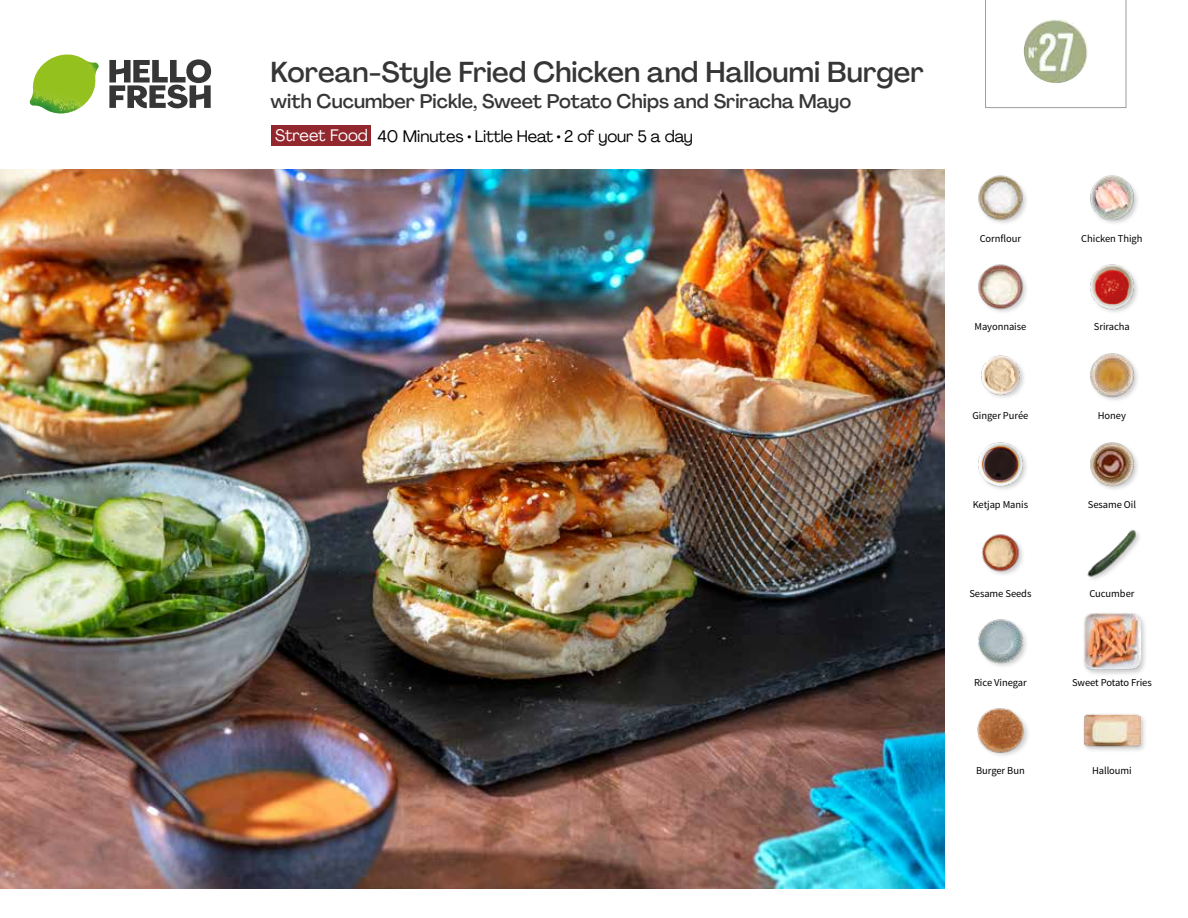
<style>
.page{position:relative;width:1188px;height:918px;background:#fff}
.page>*{position:absolute;margin:0;border:0;box-sizing:border-box;transform-origin:0 0}
.t1{font:500 28.5px "Agrandir";color:#373636}
.t2{font:500 19.5px "Agrandir";color:#373636}
.t3{font:16.5px "Agrandir";letter-spacing:-.01em;color:#000}
.t4{font:16.5px "Agrandir";color:#fff}
.t5{font:10.5px "Source Sans Pro";letter-spacing:-.005em;color:#000}
</style>
<div class="page">
<svg style="left:109px;top:59px;width:102px;height:49px"></svg>
<img style="left:30px;top:55px;width:69px;height:59px">
<img style="left:0;top:170px;width:945px;height:718px">
<div style="left:271px;top:126px;width:100px;height:20px;background:#92272d"></div>
<div style="left:977px;top:708px;width:54px;height:50px;background:#000;opacity:.2"></div>
<img style="left:977px;top:708px;width:49px;height:47px">
<div style="left:1083px;top:713px;width:64px;height:40px;background:#000;opacity:.2"></div>
<img style="left:1083px;top:713px;width:58px;height:40px">
<img style="left:982px;top:534px;width:41px;height:41px">
<img style="left:978px;top:619px;width:49px;height:48px">
<div style="left:1082px;top:611px;width:66px;height:66px;background:#000;opacity:.2"></div>
<img style="left:1083px;top:612px;width:58px;height:58px">
<img style="left:1087px;top:529px;width:53px;height:51px">
<img style="left:981px;top:355px;width:43px;height:43px">
<img style="left:978px;top:442px;width:49px;height:48px">
<img style="left:1090px;top:442px;width:48px;height:48px">
<img style="left:1090px;top:353px;width:48px;height:48px">
<img style="left:978px;top:175px;width:48px;height:48px">
<img style="left:978px;top:264px;width:49px;height:48px">
<img style="left:1090px;top:264px;width:48px;height:48px">
<img style="left:1090px;top:175px;width:48px;height:49px">
<svg style="left:985px;top:0;width:141px;height:108px"></svg>
<h1 class="t1" style="left:271px;top:54px;width:655px">Korean-Style Fried Chicken and Halloumi Burger</h1>
<h2 class="t2" style="left:271px;top:89px;width:582px">with Cucumber Pickle, Sweet Potato Chips and Sriracha Mayo</h2>
<h3 class="t4" style="left:275px;top:125px;width:94px">Street Food</h3>
<h3 class="t4" style="left:275px;top:126px;width:55px">Classic</h3>
<h3 class="t3" style="left:377px;top:126px;width:317px">40 Minutes • Little Heat • 2 of your 5 a day</h3>
<p class="t5" style="left:980px;top:231px;width:43px">Cornflour</p>
<p class="t5" style="left:1081px;top:231px;width:63px">Chicken Thigh</p>
<p class="t5" style="left:974px;top:320px;width:53px">Mayonnaise</p>
<p class="t5" style="left:1094px;top:320px;width:37px">Sriracha</p>
<p class="t5" style="left:972px;top:409px;width:57px">Ginger Purée</p>
<p class="t5" style="left:1098px;top:409px;width:30px">Honey</p>
<p class="t5" style="left:973px;top:498px;width:57px">Ketjap Manis</p>
<p class="t5" style="left:1088px;top:498px;width:50px">Sesame Oil</p>
<p class="t5" style="left:969px;top:587px;width:64px">Sesame Seeds</p>
<p class="t5" style="left:1089px;top:587px;width:47px">Cucumber</p>
<p class="t5" style="left:974px;top:675px;width:54px">Rice Vinegar</p>
<p class="t5" style="left:1072px;top:675px;width:81px">Sweet Potato Fries</p>
<p class="t5" style="left:976px;top:764px;width:50px">Burger Bun</p>
<p class="t5" style="left:1092px;top:764px;width:41px">Halloumi</p>
</div>
